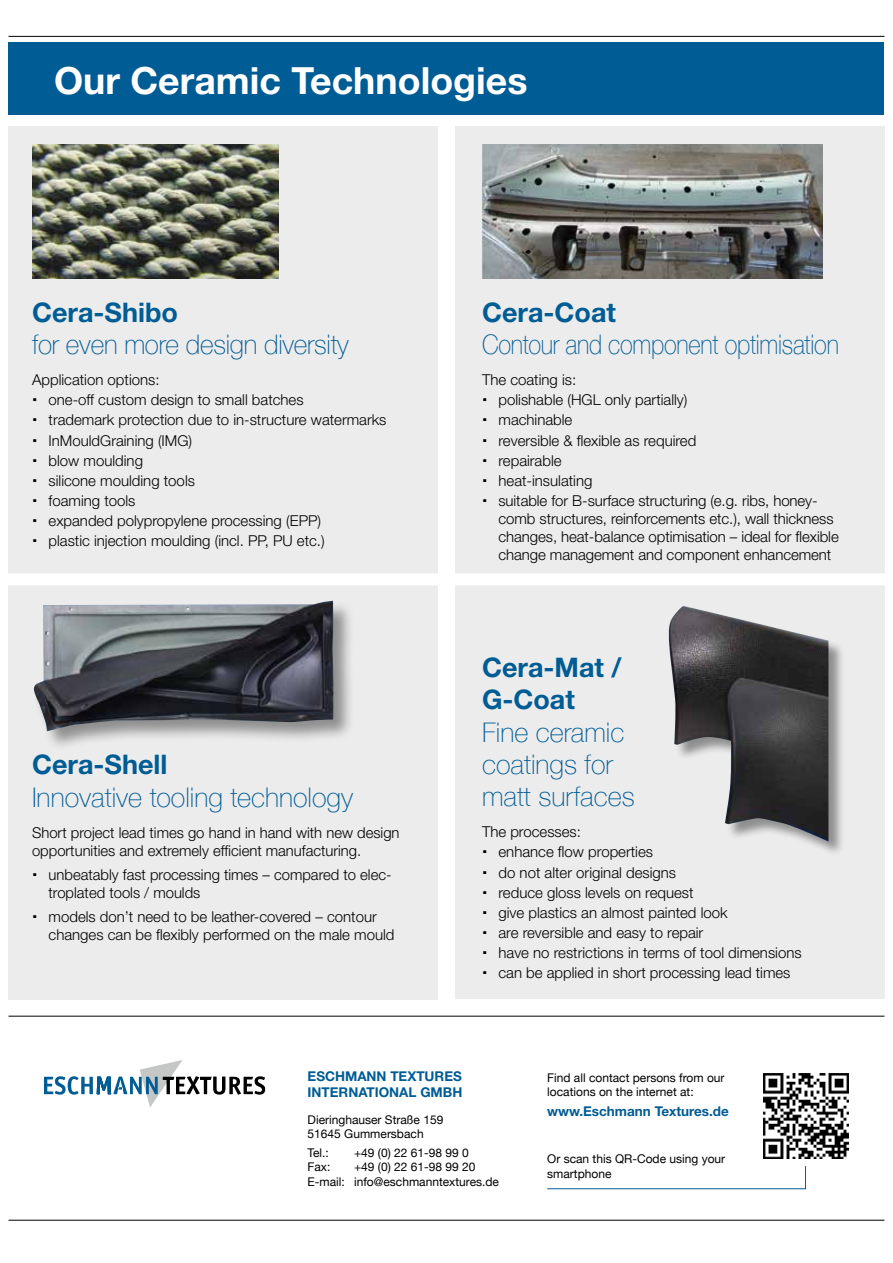
<style>
.page{position:relative;width:893px;height:1263px;background:#fff}
.page>*{position:absolute;margin:0;border:0;box-sizing:border-box;transform-origin:0 0}
.t1{font:700 37.5px "Helvetica Neue";color:#fff}
.t2{font:100 27px/32.4px "Helvetica Neue";letter-spacing:-.01em;color:#005c94}
.t3{font:700 27px/32.4px "Helvetica Neue";color:#005c94}
.t4{font:100 27px "Helvetica Neue";letter-spacing:-.01em;color:#005c94;scale:.88 1}
.t5{font:300 15px/20.1px "Helvetica Neue";color:#000}
.t6{font:700 13.5px/16.2px "Helvetica Neue";color:#005c94}
.t7{font:12px/14.4px "Helvetica Neue";color:#000}
</style>
<div class="page">
<hr style="left:9px;top:1220px;width:875px;height:1px;background:#000">
<hr style="left:9px;top:1016px;width:875px;height:1px;background:#000">
<svg style="left:44px;top:1060px;width:221px;height:47px"></svg>
<svg style="left:547px;top:1166px;width:259px;height:23px"></svg>
<div style="left:9px;top:43px;width:875px;height:72px;background:#005c94"></div>
<div style="left:455px;top:126px;width:429px;height:873px;background:#ececed"></div>
<div style="left:9px;top:126px;width:429px;height:873px;background:#ececed"></div>
<img style="left:32px;top:144px;width:247px;height:135px">
<img style="left:482px;top:144px;width:341px;height:135px">
<div style="left:33px;top:600px;width:322px;height:151px;background:#000;opacity:.4"></div>
<img style="left:34px;top:601px;width:300px;height:130px">
<div style="left:669px;top:606px;width:176px;height:251px;background:#000;opacity:.4"></div>
<img style="left:668px;top:606px;width:160px;height:235px">
<hr style="left:9px;top:36px;width:875px;height:1px;background:#000">
<div style="left:0;top:573px;width:893px;height:12px;background:#fff"></div>
<img style="left:763px;top:1073px;width:86px;height:86px">
<h1 class="t1" style="left:54px;top:57px;width:475px">Our Ceramic Technologies</h1>
<h2 class="t3" style="left:32px;top:296px;width:147px">Cera-Shibo</h2>
<h2 class="t2" style="left:32px;top:327px;width:318px">for even more design diversity</h2>
<p class="t5" style="left:49px;top:369px;width:339px;text-indent:-16px">Application options:<br>one-off custom design to small batches<br>trademark protection due to in-structure watermarks<br>InMouldGraining (IMG)<br>blow moulding<br>silicone moulding tools<br>foaming tools<br>expanded polypropylene processing (EPP)<br>plastic injection moulding (incl. PP, PU etc.)</p>
<h2 class="t3" style="left:32px;top:748px;width:137px">Cera-Shell</h2>
<h2 class="t2" style="left:32px;top:780px;width:323px">Innovative tooling technology</h2>
<p class="t5" style="left:32px;top:823px;width:369px;line-height:18px">Short project lead times go hand in hand with new design opportunities and extremely efficient manufacturing.</p>
<p class="t5" style="left:49px;top:865px;width:345px;line-height:18px">unbeatably fast processing times – compared to elec&shy;troplated tools / moulds</p>
<p class="t5" style="left:49px;top:908px;width:347px;line-height:18px">models don’t need to be leather-covered – contour changes can be flexibly performed on the male mould</p>
<h2 class="t3" style="left:482px;top:296px;width:136px">Cera-Coat</h2>
<h2 class="t4" style="left:482px;top:324px;width:407px">Contour and component optimisation</h2>
<p class="t5" style="left:498px;top:369px;width:321px;text-indent:-16px">The coating is:<br>polishable (HGL only partially)<br>machinable<br>reversible &amp; flexible as required<br>repairable<br>heat-insulating<br>suitable for B-surface structuring (e.g. ribs, honey-</p>
<p class="t5" style="left:498px;top:509px;width:342px;line-height:18px">comb structures, reinforcements etc.), wall thickness changes, heat-balance optimisation – ideal for flexible change management and component enhancement</p>
<h2 class="t3" style="left:482px;top:650px;width:141px">Cera-Mat /<br>G-Coat</h2>
<h2 class="t2" style="left:482px;top:715px;width:154px">Fine ceramic coatings for matt surfaces</h2>
<p class="t5" style="left:498px;top:821px;width:305px;text-indent:-16px">The processes:<br>enhance flow properties<br>do not alter original designs<br>reduce gloss levels on request<br>give plastics an almost painted look<br>are reversible and easy to repair<br>have no restrictions in terms of tool dimensions can be applied in short processing lead times</p>
<p class="t6" style="left:308px;top:1068px;width:156px">ESCHMANN TEXTURES<br>INTERNATIONAL GMBH</p>
<p class="t7" style="left:308px;top:1113px;width:137px">Dieringhauser Straße 159<br>51645 Gummersbach</p>
<p class="t7" style="left:308px;top:1146px;width:23px">Tel.:</p>
<p class="t7" style="left:354px;top:1146px;width:116px">+49 (0) 22 61-98 99 0</p>
<p class="t7" style="left:308px;top:1160px;width:24px">Fax:</p>
<p class="t7" style="left:547px;top:1071px;width:179px">Find all contact persons from our locations on the internet at:</p>
<p class="t6" style="left:547px;top:1102px;width:183px">www.Eschmann Textures.de</p>
<p class="t7" style="left:308px;top:1160px;width:193px;text-indent:46px">+49 (0) 22 61-98 99 20<br>E-mail: info@eschmanntextures.de</p>
<p class="t7" style="left:547px;top:1152px;width:180px">Or scan this QR-Code using your smartphone</p>
</div>
